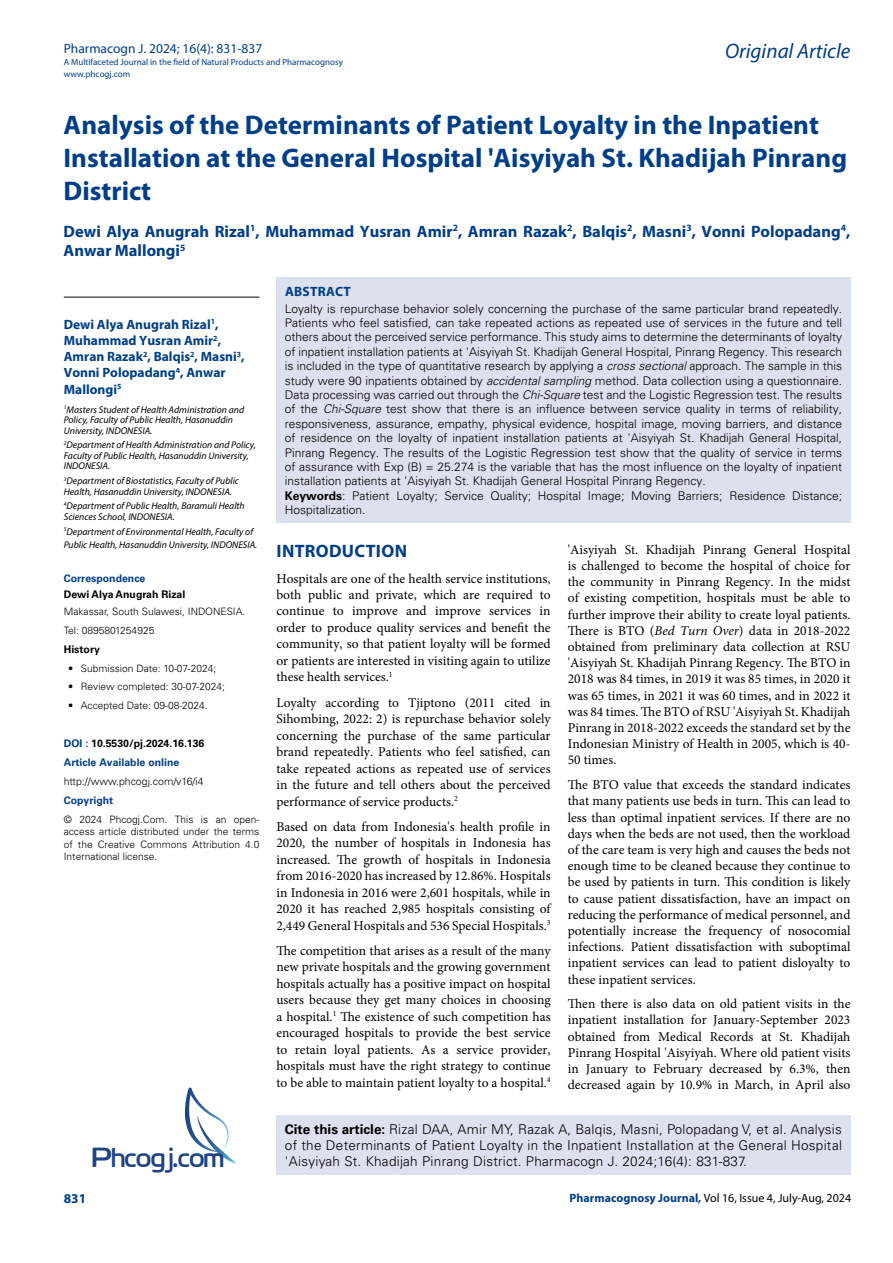
<style>
.page{position:relative;width:893px;height:1263px;background:#fff}
.page>*{position:absolute;margin:0;border:0;box-sizing:border-box;transform-origin:0 0}
.t1{font:27.6px "Cloud World";color:#1e4384}
.t2{font:700 27px/33px "Myriad Pro";color:#003e88}
.t3{font:italic 21px "Myriad Pro";color:#003e88}
.t4{font:700 18px "Myriad Pro";letter-spacing:.015em;color:#003e88}
.t5{font:700 16.5px/19.5px "Myriad Pro";color:#003e88}
.t6{font:13.5px/16.2px "Minion Pro";color:#000;text-align:justify}
.t7{font:300 13.5px/16.2px "Univers LT Std";letter-spacing:.02em;color:#000}
.t8{font:700 13.5px/16.2px "Myriad Pro";color:#003e88}
.t9{font:13.5px "Myriad Pro";color:#003e88}
.t10{font:700 13.5px "Myriad Pro";letter-spacing:.02em;color:#003e88}
.t11{font:300 12px/14.4px "Univers LT Std";color:#000}
.t12{font:12px "Myriad Pro";color:#000}
.t13{font:700 10.5px/18.9px "Univers LT Std";color:#003e88}
.t14{font:300 10.5px "Univers LT Std";color:#000}
.t15{font:700 10.5px "Univers LT Std";color:#000}
.t16{font:300 10.2px/12.3px "Univers LT Std";color:#000}
.t17{font:italic 9.75px/10.5px "Myriad Pro";color:#000}
.t18{font:9px/12px "Myriad Pro";color:#003e88}
.s1{color:#000}
.s2{font-style:italic}
.s3{font-weight:700}
.s4{font-weight:700;color:#003e88}
</style>
<div class="page">
<div style="left:276px;top:1115px;width:574px;height:60px;background:#dde0ef"></div>
<svg style="left:185px;top:1087px;width:51px;height:76px"></svg>
<div style="left:276px;top:277px;width:575px;height:246px;background:#dde0ef"></div>
<hr style="left:64px;top:297px;width:195px;height:1px;background:#000">
<p class="t9" style="left:64px;top:40px;width:200px">Pharmacogn J. 2024; 16(4): 831-837</p>
<p class="t18" style="left:64px;top:55px;width:281px">A Multifaceted Journal in the field of Natural Products and Pharmacognosy www.phcogj.com</p>
<h3 class="t3" style="left:725px;top:38px;width:127px">Original Article</h3>
<h2 class="t2" style="left:64px;top:108px;width:785px">Analysis of the Determinants of Patient Loyalty in the Inpatient<br>Installation at the General Hospital 'Aisyiyah St. Khadijah Pinrang<br>District</h2>
<p class="t5" style="left:64px;top:221px;width:788px">Dewi Alya Anugrah Rizal<sup>1</sup>, Muhammad Yusran Amir<sup>2</sup>, Amran Razak<sup>2</sup>, Balqis<sup>2</sup>, Masni<sup>3</sup>, Vonni Polopadang<sup>4</sup>,<br>Anwar Mallongi<sup>5</sup></p>
<p class="t8" style="left:64px;top:316px;width:182px">Dewi Alya Anugrah Rizal<sup>1</sup>,<br>Muhammad Yusran Amir<sup>2</sup>,<br>Amran Razak<sup>2</sup>, Balqis<sup>2</sup>, Masni<sup>3</sup>,<br>Vonni Polopadang<sup>4</sup>, Anwar<br>Mallongi<sup>5</sup></p>
<p class="t17" style="left:64px;top:404px;width:182px"><sup>1</sup>Masters Student of Health Administration and<br>Policy, Faculty of Public Health, Hasanuddin<br>University, INDONESIA.</p>
<p class="t17" style="left:64px;top:440px;width:193px"><sup>2</sup>Department of Health Administration and Policy,<br>Faculty of Public Health, Hasanuddin University,<br>INDONESIA.</p>
<p class="t17" style="left:64px;top:475px;width:177px"><sup>3</sup>Department of Biostatistics, Faculty of Public<br>Health, Hasanuddin University, INDONESIA.</p>
<p class="t17" style="left:64px;top:501px;width:183px"><sup>4</sup>Department of Public Health, Baramuli Health<br>Sciences School, INDONESIA.</p>
<p class="t17" style="left:64px;top:525px;width:195px;line-height:12.9px"><sup>5</sup>Department of Environmental Health, Faculty of<br>Public Health, Hasanuddin University, INDONESIA.</p>
<p class="t13" style="left:64px;top:568px;width:83px">Correspondence</p>
<p class="t15" style="left:64px;top:589px;width:123px">Dewi Alya Anugrah Rizal</p>
<p class="t16" style="left:64px;top:602px;width:183px;line-height:19px">Makassar, South Sulawesi, INDONESIA.<br>Tel: 0895801254925</p>
<p class="t15" style="left:64px;top:643px;width:38px">History</p>
<p class="t16" style="left:68px;top:662px;width:150px">• Submission Date: 10-07-2024;</p>
<p class="t16" style="left:68px;top:680px;width:158px">• Review completed: 30-07-2024;</p>
<p class="t16" style="left:68px;top:699px;width:141px">• Accepted Date: 09-08-2024.</p>
<p class="t13" style="left:64px;top:734px;width:142px">DOI : <span class="s1">10.5530/pj.2024.16.136<br></span>Article Available online</p>
<p class="t14" style="left:64px;top:775px;width:141px">http://www.phcogj.com/v16/i4</p>
<p class="t13" style="left:64px;top:791px;width:51px">Copyright</p>
<p class="t16" style="left:64px;top:813px;width:197px;text-align:justify">© 2024 Phcogj.Com. This is an open&shy;access article distributed under the terms of the Creative Commons Attribution 4.0<br>International license.</p>
<p class="t10" style="left:285px;top:283px;width:67px">ABSTRACT</p>
<p class="t11" style="left:285px;top:301px;width:559px">Loyalty is repurchase behavior solely concerning the purchase of the same particular brand repeatedly.<br>Patients who feel satisfied, can take repeated actions as repeated use of services in the future and tell others about the perceived service performance. This study aims to determine the determinants of loyalty of inpatient installation patients at 'Aisyiyah St. Khadijah General Hospital, Pinrang Regency. This research is included in the type of quantitative research by applying a <span class="s2">cross sectional</span> approach. The sample in this study were 90 inpatients obtained by <span class="s2">accidental sampling</span> method. Data collection using a questionnaire.<br>Data processing was carried out through the <span class="s2">Chi-Square</span> test and the Logistic Regression test. The results of the <span class="s2">Chi-Square</span> test show that there is an influence between service quality in terms of reliability, responsiveness, assurance, empathy, physical evidence, hospital image, moving barriers, and distance of residence on the loyalty of inpatient installation patients at 'Aisyiyah St. Khadijah General Hospital, Pinrang Regency. The results of the Logistic Regression test show that the quality of service in terms of assurance with Exp (B) = 25.274 is the variable that has the most influence on the loyalty of inpatient installation patients at 'Aisyiyah St. Khadijah General Hospital Pinrang Regency.<br><span class="s3">Keywords</span>: Patient Loyalty; Service Quality; Hospital Image; Moving Barriers; Residence Distance; Hospitalization.</p>
<h3 class="t4" style="left:277px;top:540px;width:132px">INTRODUCTION</h3>
<p class="t6" style="left:276px;top:570px;width:276px">Hospitals are one of the health service institutions, both public and private, which are required to continue to improve and improve services in order to produce quality services and benefit the community, so that patient loyalty will be formed or patients are interested in visiting again to utilize these health services.<sup>1</sup></p>
<p class="t6" style="left:276px;top:694px;width:276px">Loyalty according to Tjiptono (2011 cited in Sihombing, 2022: 2) is repurchase behavior solely concerning the purchase of the same particular brand repeatedly. Patients who feel satisfied, can take repeated actions as repeated use of services in the future and tell others about the perceived performance of service products.<sup>2</sup></p>
<p class="t6" style="left:276px;top:818px;width:276px">Based on data from Indonesia's health profile in 2020, the number of hospitals in Indonesia has increased. The growth of hospitals in Indonesia from 2016-2020 has increased by 12.86%. Hospitals in Indonesia in 2016 were 2,601 hospitals, while in 2020 it has reached 2,985 hospitals consisting of 2,449 General Hospitals and 536 Special Hospitals.<sup>3</sup></p>
<p class="t6" style="left:276px;top:942px;width:276px">The competition that arises as a result of the many new private hospitals and the growing government hospitals actually has a positive impact on hospital users because they get many choices in choosing a hospital.<sup>1</sup> The existence of such competition has encouraged hospitals to provide the best service to retain loyal patients. As a service provider, hospitals must have the right strategy to continue to be able to maintain patient loyalty to a hospital.<sup>4</sup></p>
<p class="t6" style="left:568px;top:541px;width:284px">'Aisyiyah St. Khadijah Pinrang General Hospital is challenged to become the hospital of choice for the community in Pinrang Regency. In the midst of existing competition, hospitals must be able to further improve their ability to create loyal patients.<br>There is BTO (<span class="s2">Bed Turn Over</span>) data in 2018-2022 obtained from preliminary data collection at RSU 'Aisyiyah St. Khadijah Pinrang Regency. The BTO in 2018 was 84 times, in 2019 it was 85 times, in 2020 it was 65 times, in 2021 it was 60 times, and in 2022 it was 84 times. The BTO of RSU 'Aisyiyah St. Khadijah Pinrang in 2018-2022 exceeds the standard set by the Indonesian Ministry of Health in 2005, which is 40- 50 times.</p>
<p class="t6" style="left:568px;top:777px;width:284px">The BTO value that exceeds the standard indicates that many patients use beds in turn. This can lead to less than optimal inpatient services. If there are no days when the beds are not used, then the workload of the care team is very high and causes the beds not enough time to be cleaned because they continue to be used by patients in turn. This condition is likely to cause patient dissatisfaction, have an impact on reducing the performance of medical personnel, and potentially increase the frequency of nosocomial infections. Patient dissatisfaction with suboptimal inpatient services can lead to patient disloyalty to these inpatient services.</p>
<p class="t6" style="left:568px;top:996px;width:284px">Then there is also data on old patient visits in the inpatient installation for January-September 2023 obtained from Medical Records at St. Khadijah Pinrang Hospital 'Aisyiyah. Where old patient visits in January to February decreased by 6.3%, then decreased again by 10.9% in March, in April also</p>
<p class="t8" style="left:64px;top:1190px;width:24px">831</p>
<p class="t7" style="left:285px;top:1121px;width:559px"><span class="s3">Cite this article:</span> Rizal DAA, Amir MY, Razak A, Balqis, Masni, Polopadang V, et al. Analysis of the Determinants of Patient Loyalty in the Inpatient Installation at the General Hospital</p>
<h1 class="t1" style="left:92px;top:1136px;width:134px">Phcogj.com</h1>
<p class="t7" style="left:285px;top:1153px;width:463px">'Aisyiyah St. Khadijah Pinrang District. Pharmacogn J. 2024;16(4): 831-837.</p>
<p class="t12" style="left:570px;top:1190px;width:283px"><span class="s4">Pharmacognosy Journal,</span> Vol 16, Issue 4, July-Aug, 2024</p>
</div>
